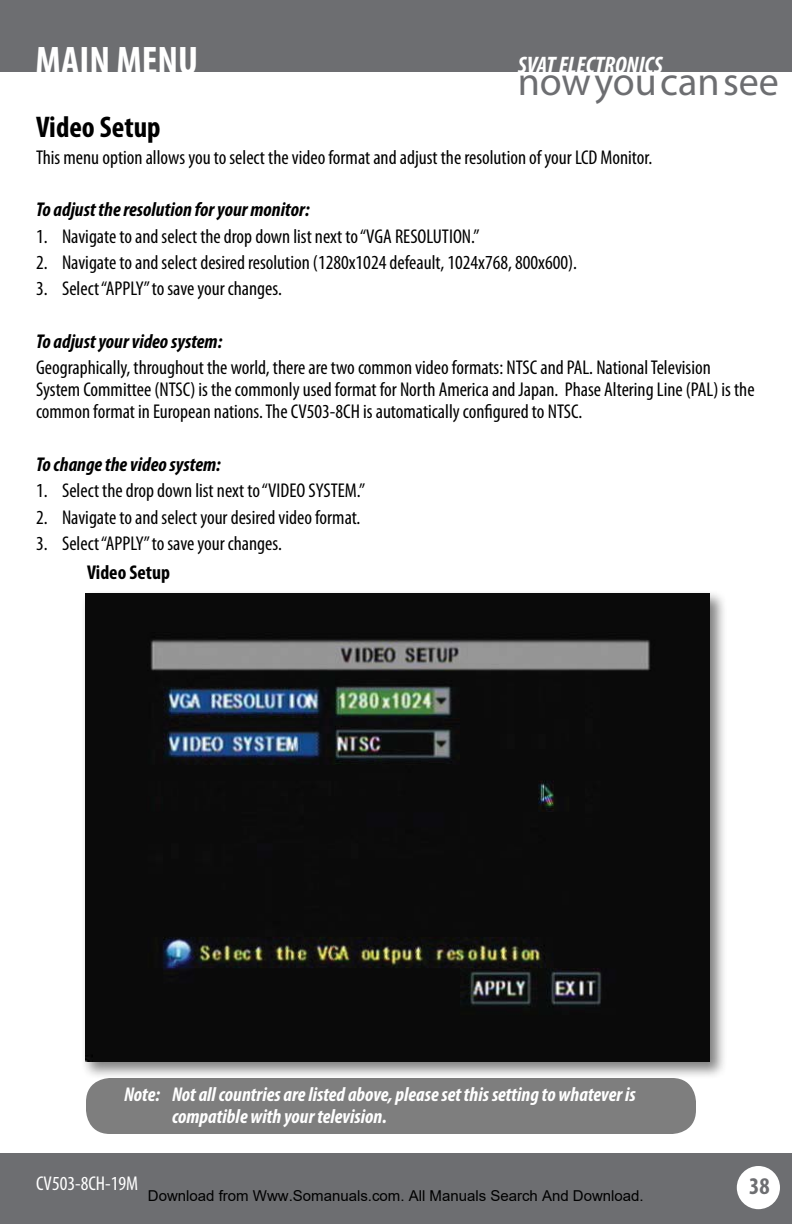
<style>
.page{position:relative;width:792px;height:1224px;background:#fff}
.page>*{position:absolute;margin:0;border:0;box-sizing:border-box;transform-origin:0 0}
.t1{font:40px "Myriad Pro";color:#6d6e71}
.t2{font:700 condensed 40px "Myriad Pro";color:#fff}
.t3{font:700 condensed 30px "Myriad Pro";color:#000}
.t4{font:italic 700 condensed 24px "Myriad Pro";color:#fff}
.t5{font:700 condensed 24px "Myriad Pro";color:#6d6e71}
.t6{font:condensed 20px/22px "Myriad Pro";color:#000}
.t7{font:italic 700 condensed 20px/22px "Myriad Pro";color:#fff}
.t8{font:italic 700 condensed 20px "Myriad Pro";color:#000}
.t9{font:condensed 20px "Myriad Pro";color:#fff}
.t10{font:700 condensed 20px "Myriad Pro";color:#000}
.t11{font:15px "Arial";color:#000}
</style>
<div class="page">
<div style="left:0;top:1153px;width:792px;height:71px;background:#6d6e71"></div>
<div style="left:737px;top:1166px;width:43px;height:43px;background:#fff;border-radius:50%"></div>
<div style="left:0;top:0;width:792px;height:72px;background:#6d6e71"></div>
<div style="left:86px;top:1078px;width:610px;height:56px;background:#7e7e7e;border-radius:24px"></div>
<div style="left:80px;top:589px;width:647px;height:490px;background:#000;opacity:.5"></div>
<img style="left:85px;top:593px;width:625px;height:469px">
<h1 class="t2" style="left:36px;top:36px;width:164px">MAIN MENU</h1>
<p class="t4" style="left:518px;top:50px;width:147px">SVAT ELECTRONICS</p>
<h1 class="t1" style="left:518px;top:57px;width:263px">now you can see</h1>
<h2 class="t3" style="left:36px;top:109px;width:126px">Video Setup</h2>
<p class="t6" style="left:36px;top:146px;width:618px">This menu option allows you to select the video format and adjust the resolution of your LCD Monitor.</p>
<p class="t8" style="left:36px;top:197px;width:275px">To adjust the resolution for your monitor:</p>
<p class="t6" style="left:36px;top:225px;width:445px">1. Navigate to and select the drop down list next to “VGA RESOLUTION.”</p>
<p class="t6" style="left:36px;top:251px;width:543px">2. Navigate to and select desired resolution (1280x1024 defeault, 1024x768, 800x600).</p>
<p class="t6" style="left:36px;top:277px;width:247px">3. Select “APPLY” to save your changes.</p>
<p class="t8" style="left:36px;top:329px;width:188px">To adjust your video system:</p>
<p class="t6" style="left:36px;top:356px;width:720px">Geographically, throughout the world, there are two common video formats: NTSC and PAL. National Television<br>System Committee (NTSC) is the commonly used format for North America and Japan. Phase Altering Line (PAL) is the common format in European nations. The CV503-8CH is automatically configured to NTSC.</p>
<p class="t8" style="left:36px;top:452px;width:186px">To change the video system:</p>
<p class="t6" style="left:36px;top:479px;width:331px">1. Select the drop down list next to “VIDEO SYSTEM.”</p>
<p class="t6" style="left:36px;top:506px;width:326px">2. Navigate to and select your desired video format.</p>
<p class="t6" style="left:36px;top:532px;width:247px">3. Select “APPLY” to save your changes.</p>
<p class="t10" style="left:87px;top:560px;width:85px">Video Setup</p>
<p class="t7" style="left:172px;top:1083px;width:465px;text-indent:-48px">Note: Not all countries are listed above, please set this setting to whatever is compatible with your television.</p>
<p class="t9" style="left:36px;top:1171px;width:104px">CV503-8CH-19M</p>
<p class="t5" style="left:749px;top:1171px;width:22px">38</p>
<p class="t11" style="left:148px;top:1187px;width:497px">Download from Www.Somanuals.com. All Manuals Search And Download.</p>
</div>
